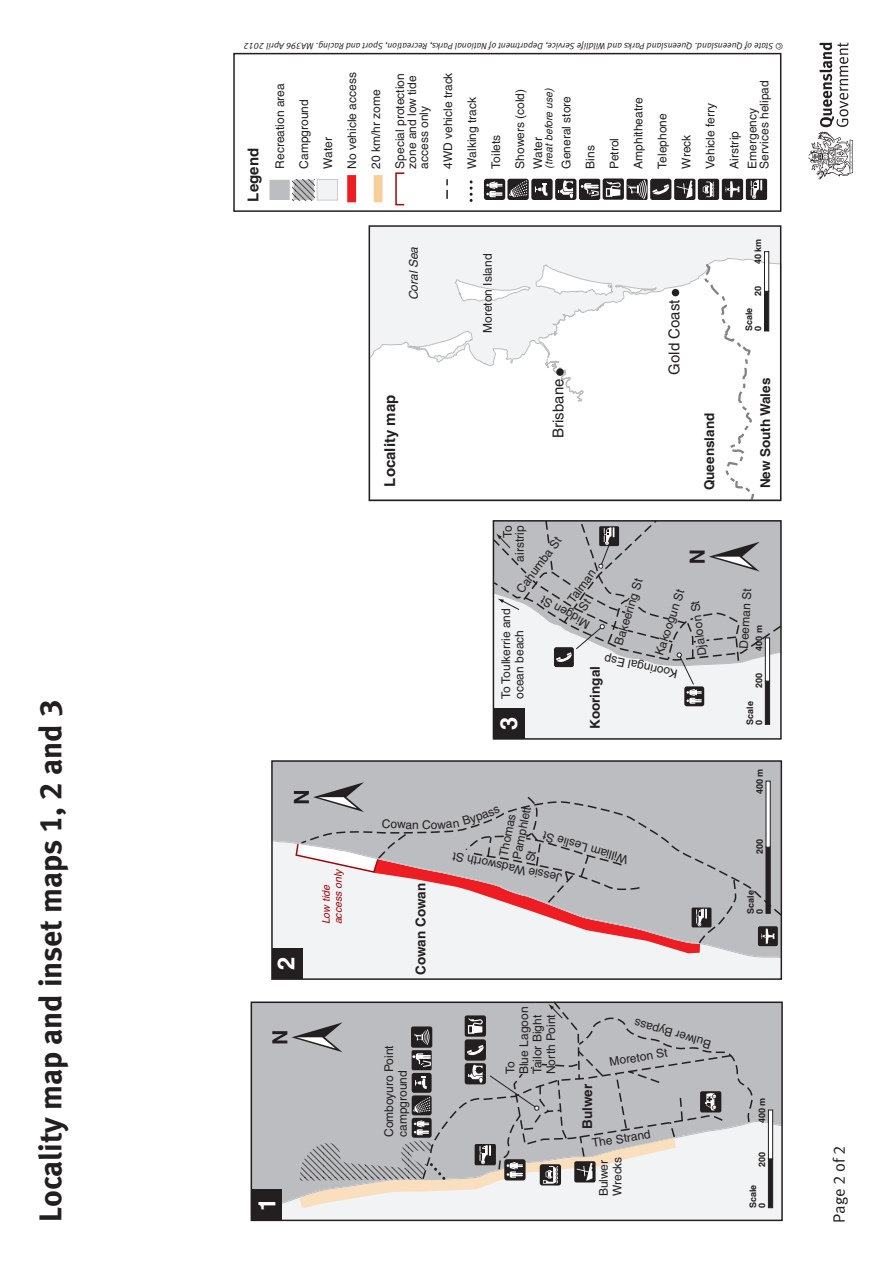
<style>
.page{position:relative;width:893px;height:1263px;background:#fff}
.page>*{position:absolute;margin:0;border:0;box-sizing:border-box;transform-origin:0 0}
.t1{font:31.5px "Meta Bold LF";color:#231f20}
.t2{font:700 23.7px "Helvetica LT";color:#fff}
.t3{font:16.5px "Meta Normal LF";letter-spacing:-.005em;color:#231f20}
.t4{font:15px "Helvetica LT";color:#231f20}
.t5{font:700 15px "Helvetica LT";color:#231f20}
.t6{font:700 13.5px "Helvetica LT";color:#231f20}
.t7{font:12px/24px "Helvetica LT";color:#231f20}
.t8{font:italic 12px "Helvetica LT";color:#231f20}
.t9{font:italic 10.5px/12px "Helvetica LT";color:#9d070d}
.t10{font:italic 10.5px "Helvetica LT";color:#231f20}
.t11{font:italic 9px "Meta Normal LF";color:#231f20}
.t12{font:700 9px/9px "Helvetica LT";color:#231f20}
</style>
<div class="page">
<svg style="left:492px;top:520px;width:290px;height:218px"></svg>
<div style="left:303px;top:959px;width:476px;height:18px;background:#f2f3f4"></div>
<svg style="left:274px;top:763px;width:505px;height:196px"></svg>
<svg style="left:737px;top:799px;width:46px;height:118px;background:#b6b7ba"></svg>
<div style="left:272px;top:948px;width:31px;height:31px;background:#231f20"></div>
<div style="left:758px;top:926px;width:20px;height:20px;background:#231f20;border-radius:2px"></div>
<svg style="left:761px;top:929px;width:14px;height:15px"></svg>
<div style="left:271px;top:760px;width:511px;height:220px;border:2px solid #231f20"></div>
<hr style="left:766px;top:847px;width:4px;height:66px;background:#231f20">
<svg style="left:766px;top:781px;width:4px;height:66px"></svg>
<svg style="left:254px;top:1004px;width:526px;height:213px"></svg>
<div style="left:252px;top:1189px;width:30px;height:31px;background:#231f20"></div>
<div style="left:251px;top:1001px;width:532px;height:220px;border:2px solid #231f20"></div>
<div style="left:768px;top:1158px;width:5px;height:50px;background:#231f20;border:1px solid #231f20"></div>
<svg style="left:768px;top:1110px;width:5px;height:49px"></svg>
<svg style="left:272px;top:1001px;width:481px;height:207px"></svg>
<div style="left:369px;top:226px;width:412px;height:149px;background:#f2f3f4"></div>
<svg style="left:372px;top:258px;width:410px;height:242px"></svg>
<svg style="left:704px;top:261px;width:51px;height:241px"></svg>
<svg style="left:406px;top:264px;width:251px;height:138px"></svg>
<div style="left:369px;top:225px;width:412px;height:276px;border:2px solid #231f20"></div>
<svg style="left:764px;top:292px;width:5px;height:39px"></svg>
<svg style="left:764px;top:251px;width:5px;height:41px"></svg>
<div style="left:556px;top:368px;width:8px;height:8px;background:#231f20;border-radius:50%"></div>
<div style="left:672px;top:289px;width:7px;height:7px;background:#231f20;border-radius:50%"></div>
<svg style="left:808px;top:42px;width:45px;height:137px"></svg>
<div style="left:233px;top:53px;width:548px;height:159px;background:#fff;border:2px solid #231f20"></div>
<div style="left:269px;top:179px;width:21px;height:22px;background:#bcbdc0;border:1px solid #fff"></div>
<svg style="left:293px;top:179px;width:22px;height:22px"></svg>
<svg style="left:293px;top:179px;width:21px;height:21px"></svg>
<svg style="left:317px;top:179px;width:21px;height:21px"></svg>
<svg style="left:470px;top:180px;width:3px;height:20px"></svg>
<svg style="left:446px;top:179px;width:2px;height:20px"></svg>
<svg style="left:626px;top:179px;width:22px;height:21px"></svg>
<div style="left:374px;top:175px;width:9px;height:27px;background:#f7cf9b"></div>
<div style="left:347px;top:175px;width:9px;height:27px;background:#ee1d23"></div>
<div style="left:579px;top:179px;width:21px;height:21px;background:#231f20;border-radius:2px"></div>
<svg style="left:581px;top:183px;width:18px;height:13px"></svg>
<div style="left:484px;top:179px;width:21px;height:21px;background:#231f20;border-radius:3px"></div>
<svg style="left:486px;top:181px;width:17px;height:16px"></svg>
<div style="left:531px;top:179px;width:22px;height:21px;background:#231f20;border-radius:3px"></div>
<svg style="left:535px;top:183px;width:12px;height:13px"></svg>
<div style="left:650px;top:179px;width:21px;height:21px;background:#231f20;border-radius:3px"></div>
<svg style="left:627px;top:179px;width:42px;height:20px"></svg>
<div style="left:507px;top:179px;width:22px;height:21px;background:#231f20;border-radius:3px"></div>
<svg style="left:509px;top:180px;width:18px;height:17px"></svg>
<div style="left:674px;top:179px;width:21px;height:21px;background:#231f20;border-radius:2px"></div>
<svg style="left:677px;top:181px;width:15px;height:17px"></svg>
<div style="left:722px;top:179px;width:21px;height:21px;background:#231f20;border-radius:2px"></div>
<svg style="left:725px;top:181px;width:15px;height:16px"></svg>
<div style="left:555px;top:179px;width:21px;height:21px;background:#231f20;border-radius:3px"></div>
<svg style="left:559px;top:180px;width:14px;height:18px"></svg>
<div style="left:746px;top:179px;width:21px;height:21px;background:#231f20;border-radius:2px"></div>
<svg style="left:751px;top:180px;width:11px;height:19px"></svg>
<div style="left:698px;top:179px;width:21px;height:21px;background:#231f20;border-radius:2px"></div>
<svg style="left:703px;top:182px;width:11px;height:15px"></svg>
<div style="left:603px;top:178px;width:21px;height:22px;background:#231f20;border-radius:2px"></div>
<svg style="left:606px;top:181px;width:15px;height:16px"></svg>
<div style="left:395px;top:172px;width:10px;height:33px;background:#fff;border:2px solid #9d070d"></div>
<svg style="left:294px;top:782px;width:443px;height:171px"></svg>
<h1 class="t1" style="left:32px;top:1221px;width:523px;rotate:-90deg">Locality map and inset maps 1, 2 and 3</h1>
<p class="t11" style="left:783px;top:51px;width:541px;rotate:-180deg">© State of Queensland. Queensland Parks and Wildlife Service, Department of National Parks, Recreation, Sport and Racing. MA396 April 2012</p>
<p class="t5" style="left:244px;top:202px;width:55px;rotate:-90deg">Legend</p>
<p class="t7" style="left:268px;top:169px;width:98px;rotate:-90deg">Recreation area<br>Campground<br>Water<br>No vehicle access<br>20 km/hr zome<br>Special protection</p>
<p class="t7" style="left:406px;top:169px;width:95px;line-height:12px;rotate:-90deg">zone and low tide access only</p>
<p class="t7" style="left:436px;top:169px;width:98px;rotate:-90deg">4WD vehicle track<br>Walking track<br>Toilets<br>Showers (cold)</p>
<p class="t7" style="left:746px;top:169px;width:90px;line-height:12px;rotate:-90deg">Emergency<br>Services helipad</p>
<p class="t10" style="left:543px;top:169px;width:82px;rotate:-90deg">(treat before use)</p>
<p class="t7" style="left:554px;top:169px;width:74px;rotate:-90deg">General store<br>Bins<br>Petrol<br>Amphitheatre<br>Telephone<br>Wreck<br>Vehicle ferry<br>Airstrip</p>
<p class="t7" style="left:526px;top:169px;width:33px;rotate:-90deg">Water</p>
<p class="t8" style="left:407px;top:300px;width:55px;rotate:-90deg">Coral Sea</p>
<p class="t5" style="left:381px;top:487px;width:93px;rotate:-90deg">Locality map</p>
<p class="t7" style="left:476px;top:333px;width:81px;rotate:-90deg">Moreton Island</p>
<p class="t4" style="left:549px;top:438px;width:61px;rotate:-90deg">Brisbane</p>
<p class="t4" style="left:665px;top:375px;width:77px;rotate:-90deg">Gold Coast</p>
<p class="t6" style="left:701px;top:490px;width:79px;rotate:-90deg">Queensland</p>
<p class="t7" style="left:502px;top:562px;width:38px;line-height:12px;text-align:right;rotate:-90deg">To airstrip</p>
<p class="t7" style="left:510px;top:585px;width:68px;rotate:-54deg">Cahumba St</p>
<p class="t7" style="left:583px;top:636px;width:56px;rotate:-151deg">Midgen St</p>
<p class="t7" style="left:565px;top:597px;width:40px;line-height:13.5px;rotate:-54deg">Talman<br>St</p>
<p class="t7" style="left:607px;top:641px;width:70px;rotate:-73deg">Bakeering St</p>
<p class="t7" style="left:647px;top:651px;width:70px;rotate:-71deg">Kakoogun St</p>
<p class="t7" style="left:690px;top:657px;width:57px;rotate:-98deg">Djaloon St</p>
<p class="t7" style="left:499px;top:699px;width:92px;line-height:13.5px;rotate:-90deg">To Toulkerrie and ocean beach</p>
<p class="t7" style="left:675px;top:686px;width:76px;rotate:-168deg">Kooringal Esp</p>
<p class="t6" style="left:587px;top:729px;width:64px;rotate:-90deg">Kooringal</p>
<h2 class="t2" style="left:494px;top:730px;width:15px;rotate:-90deg">3</h2>
<p class="t12" style="left:753px;top:264px;width:27px;rotate:-90deg">40 km</p>
<p class="t12" style="left:753px;top:296px;width:12px;rotate:-90deg">20</p>
<p class="t12" style="left:744px;top:331px;width:25px;rotate:-90deg">Scale<br>0</p>
<p class="t6" style="left:757px;top:488px;width:112px;rotate:-90deg">New South Wales</p>
<p class="t7" style="left:732px;top:648px;width:62px;rotate:-87deg">Deeman St</p>
<p class="t12" style="left:754px;top:651px;width:27px;rotate:-90deg">400 m</p>
<p class="t12" style="left:754px;top:688px;width:17px;rotate:-90deg">200</p>
<p class="t12" style="left:745px;top:725px;width:25px;rotate:-90deg">Scale<br>0</p>
<h2 class="t2" style="left:272px;top:970px;width:15px;rotate:-90deg">2</h2>
<p class="t9" style="left:320px;top:924px;width:57px;rotate:-90deg">Low tide access only</p>
<p class="t7" style="left:382px;top:812px;width:32px;rotate:1deg">Cowa</p>
<p class="t7" style="left:412px;top:812px;width:20px">n C</p>
<p class="t6" style="left:412px;top:975px;width:93px;rotate:-90deg">Cowan Cowan</p>
<p class="t7" style="left:382px;top:1137px;width:93px;line-height:13.5px;rotate:-90deg">Comboyuro Point campground</p>
<p class="t7" style="left:497px;top:855px;width:55px;line-height:13.5px;rotate:-79deg">Thomas<br>Pamphlett<br>St</p>
<p class="t7" style="left:624px;top:871px;width:90px;rotate:-164deg">William Leslie St</p>
<p class="t7" style="left:560px;top:890px;width:113px;rotate:-169deg">Jessie Wadsworth St</p>
<p class="t7" style="left:504px;top:1074px;width:69px;line-height:13.5px;rotate:-90deg">To<br>Blue Lagoon<br>Tailor Bight<br>North Point</p>
<p class="t7" style="left:707px;top:1056px;width:81px;rotate:-164deg">Bulwer Bypass</p>
<p class="t7" style="left:608px;top:1050px;width:60px;rotate:-9deg">Moreton St</p>
<p class="t6" style="left:579px;top:1129px;width:46px;rotate:-90deg">Bulwer</p>
<p class="t7" style="left:590px;top:1131px;width:61px;rotate:-9deg">The Strand</p>
<p class="t12" style="left:755px;top:794px;width:27px;rotate:-90deg">400 m</p>
<p class="t12" style="left:755px;top:854px;width:17px;rotate:-90deg">200</p>
<p class="t12" style="left:746px;top:914px;width:25px;rotate:-90deg">Scale<br>0</p>
<p class="t12" style="left:757px;top:1123px;width:27px;rotate:-90deg">400 m</p>
<h2 class="t2" style="left:253px;top:1211px;width:15px;rotate:-90deg">1</h2>
<p class="t7" style="left:597px;top:1196px;width:41px;line-height:13.5px;rotate:-90deg">Bulwer<br>Wrecks</p>
<p class="t12" style="left:757px;top:1166px;width:17px;rotate:-90deg">200</p>
<p class="t12" style="left:748px;top:1208px;width:25px;rotate:-90deg">Scale<br>0</p>
<h3 class="t3" style="left:829px;top:1223px;width:79px;rotate:-90deg">Page 2 of 2</h3>
</div>
